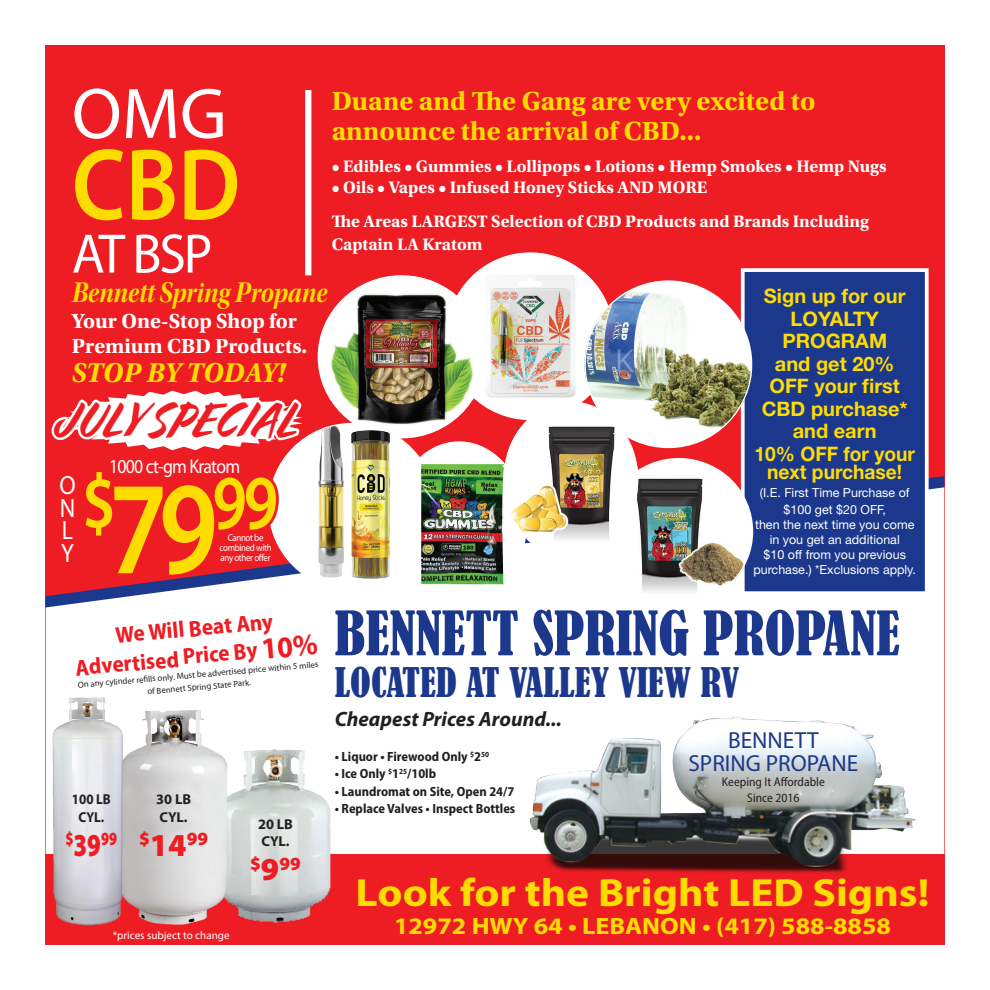
<style>
.page{position:relative;width:990px;height:990px;background:#fff}
.page>*{position:absolute;margin:0;border:0;box-sizing:border-box;transform-origin:0 0}
.t1{font:600 102.5px "Myriad Pro";color:#ffdc01;scale:.89 1}
.t2{font:600 77.75px "Myriad Pro";color:#ffdc01;scale:.83 1}
.t3{font:72.38px "Myriad Pro";color:#fff}
.t4{font:condensed 57px "Bernard";color:#1b388c}
.t5{font:56px "Myriad Pro";color:#fff;scale:.96 1}
.t6{font:47.5px "Cortado";color:#ee1d23;scale:.89 1}
.t7{font:700 39.5px "Myriad Pro";color:#ffdc01;scale:1.1 1}
.t8{font:condensed 38.25px "Bernard";color:#1b388c}
.t9{font:italic 700 28.75px "Utopia Std";color:#ffdc01}
.t10{font:28.5px "Utopia Std Bold Disp It";color:#ffdc01;scale:.88 1}
.t11{font:700 27.5px/30.1px "Utopia Std";color:#ffdc01}
.t12{font:26.5px/22.5px "Myriad Pro";color:#fff;text-align:justify;scale:.89 1}
.t13{font:700 23.75px "Myriad Pro";color:#ffdc01;scale:1.1 1}
.t14{font:23.25px/23.2px "Myriad Pro";color:#1b388c;text-align:center}
.t15{font:700 semi-condensed 22.88px/29px "Myriad Pro";color:#ee1d23;text-align:center}
.t16{font:700 21.38px/25.8px "Utopia Std";color:#fff}
.t17{font:italic 700 20.75px "Myriad Pro";color:#231f20}
.t18{font:700 20px/22.5px "Helvetica Neue LT Std";color:#ffdc01;text-align:center}
.t19{font:700 20px "Helvetica Neue LT Std";color:#ffdc01;scale:.96 1}
.t20{font:19.88px "Myriad Pro";letter-spacing:-.04em;color:#fff;scale:.89 1}
.t21{font:900 18.75px "Myriad Pro";color:#ee1d23}
.t22{font:900 18.75px "Myriad Pro";color:#ee1d23;scale:.75 1}
.t23{font:700 17.5px/33.9px "Utopia Std";color:#fff}
.t24{font:700 14.38px/17.2px "Myriad Pro";color:#231f20}
.t25{font:700 14.38px/17.2px "Myriad Pro";color:#231f20;text-align:center;scale:.91 1}
.t26{font:700 semi-condensed 13.38px "Myriad Pro";color:#231f20}
.t27{font:semi-condensed 12.62px/15.1px "Myriad Pro";color:#231f20;text-align:center}
.t28{font:12.5px/15px "Helvetica Neue LT Std";color:#fff;text-align:center}
.t29{font:11.12px "Myriad Pro";color:#fff}
.t30{font:10px/10px "Myriad Pro";letter-spacing:-.04em;color:#fff;text-align:center;scale:.89 1}
.t31{font:8.75px/12.5px "Myriad Pro";color:#231f20;text-align:center}
.s1{font-size:29.75px}
.s2{font-size:133.25px}
.s3{font-size:30.5px}
.s4{font-size:32.12px}
</style>
<div class="page">
<div style="left:45px;top:855px;width:900px;height:90px;background:#ee1d23"></div>
<div style="left:47px;top:47px;width:896px;height:549px;background:#ee1d23"></div>
<img style="left:233px;top:749px;width:113px;height:174px">
<img style="left:127px;top:710px;width:106px;height:215px">
<img style="left:51px;top:697px;width:76px;height:229px">
<img style="left:507px;top:716px;width:410px;height:157px">
<svg style="left:49px;top:390px;width:257px;height:60px"></svg>
<div style="left:447px;top:253px;width:166px;height:166px;background:#fff;border-radius:50%"></div>
<img style="left:463px;top:269px;width:134px;height:134px">
<img style="left:323px;top:280px;width:157px;height:158px">
<div style="left:269px;top:424px;width:166px;height:166px;background:#fff;border-radius:50%"></div>
<img style="left:317px;top:423px;width:27px;height:155px">
<img style="left:351px;top:427px;width:40px;height:152px">
<div style="left:743px;top:270px;width:184px;height:323px;background:#1b388c"></div>
<div style="left:741px;top:268px;width:188px;height:327px;border:4px solid #fff"></div>
<img style="left:585px;top:280px;width:167px;height:168px;border-radius:84px">
<div style="left:392px;top:442px;width:134px;height:166px;background:#fff;border-radius:50%"></div>
<img style="left:421px;top:464px;width:92px;height:124px">
<div style="left:605px;top:459px;width:148px;height:145px;background:#fff;border-radius:50%"></div>
<img style="left:604px;top:469px;width:140px;height:125px">
<div style="left:504px;top:402px;width:134px;height:156px;background:#fff;border-radius:50%"></div>
<img style="left:507px;top:416px;width:131px;height:125px">
<div style="left:305px;top:90px;width:6px;height:185px;background:#fff"></div>
<div style="left:79px;top:466px;width:203px;height:114px;background:#ee1d23"></div>
<p class="t3" style="left:72px;top:69px;width:156px">OMG</p>
<p class="t1" style="left:72px;top:120px;width:191px">CBD</p>
<p class="t5" style="left:72px;top:219px;width:148px">AT BSP</p>
<p class="t11" style="left:332px;top:86px;width:485px">Duane and The Gang are very excited to announce the arrival of CBD...</p>
<p class="t23" style="left:332px;top:150px;width:556px">• Edibles • Gummies • Lollipops • Lotions • Hemp Smokes • Hemp Nugs</p>
<p class="t23" style="left:332px;top:171px;width:539px">• Oils • Vapes • Infused Honey Sticks AND MORE<br>The Areas LARGEST Selection of CBD Products and Brands Including</p>
<p class="t23" style="left:332px;top:227px;width:152px">Captain LA Kratom</p>
<p class="t10" style="left:72px;top:277px;width:292px"><span class="s1">B</span>ennett <span class="s1">S</span>pring <span class="s1">P</span>ropane</p>
<p class="t16" style="left:72px;top:308px;width:237px">Your One-Stop Shop for<br>Premium CBD Products.</p>
<p class="t9" style="left:72px;top:356px;width:215px">STOP BY TODAY!</p>
<p class="t6" style="left:54px;top:392px;width:276px">JULY SPECIAL</p>
<p class="t20" style="left:109px;top:454px;width:149px">1000 ct-gm Kratom</p>
<p class="t2" style="left:82px;top:453px;width:238px">$<span class="s2">79</span>99</p>
<p class="t12" style="left:59px;top:474px;width:20px">O N L Y</p>
<p class="t30" style="left:220px;top:533px;width:60px">Cannot be combined with any other offer</p>
<p class="t18" style="left:755px;top:284px;width:162px">Sign up for our<br>LOYALTY<br>PROGRAM<br>and get 20%<br>OFF your first<br>CBD purchase* and earn<br>10% OFF for your</p>
<p class="t19" style="left:767px;top:460px;width:142px">next purchase!</p>
<p class="t28" style="left:760px;top:484px;width:151px;line-height:17.5px">(I.E. First Time Purchase of $100 get $20 OFF,</p>
<p class="t28" style="left:753px;top:517px;width:164px">then the next time you come in you get an additional<br>$10 off from you previous purchase.) *Exclusions apply.</p>
<p class="t15" style="left:72px;top:624px;width:245px;rotate:-5deg">We Will Beat Any<br>Advertised Price By <span class="s3">10%</span></p>
<p class="t31" style="left:77px;top:679px;width:243px;rotate:-5deg">On any cylinder refi lls only. Must be advertised price within 5 miles of Bennett Spring State Park.</p>
<p class="t25" style="left:72px;top:790px;width:44px">100 LB<br>CYL.</p>
<p class="t22" style="left:65px;top:826px;width:71px">$<span class="s4">39</span>99</p>
<p class="t24" style="left:156px;top:790px;width:36px">30 LB<br>CYL.</p>
<p class="t21" style="left:139px;top:826px;width:71px">$<span class="s4">14</span>99</p>
<p class="t29" style="left:113px;top:928px;width:118px">*prices subject to change</p>
<p class="t24" style="left:258px;top:815px;width:36px">20 LB<br>CYL.</p>
<p class="t21" style="left:250px;top:851px;width:52px">$<span class="s4">9</span>99</p>
<p class="t4" style="left:335px;top:600px;width:567px">BENNETT SPRING PROPANE</p>
<p class="t8" style="left:335px;top:660px;width:406px">LOCATED AT VALLEY VIEW RV</p>
<p class="t17" style="left:335px;top:705px;width:229px">Cheapest Prices Around...</p>
<p class="t26" style="left:335px;top:748px;width:156px">• Liquor • Firewood Only <sup>$</sup>2<sup>50</sup></p>
<p class="t26" style="left:335px;top:765px;width:103px">• Ice Only <sup>$</sup>1<sup>25</sup>/10lb</p>
<p class="t26" style="left:335px;top:783px;width:181px">• Laundromat on Site, Open 24/7</p>
<p class="t26" style="left:335px;top:800px;width:182px">• Replace Valves • Inspect Bottles</p>
<p class="t14" style="left:688px;top:728px;width:171px">BENNETT<br>SPRING PROPANE</p>
<p class="t27" style="left:722px;top:774px;width:104px">Keeping It Affordable<br>Since 2016</p>
<p class="t7" style="left:356px;top:867px;width:523px">Look for the Bright LED Signs!</p>
<p class="t13" style="left:394px;top:911px;width:453px">12972 HWY 64 • LEBANON • (417) 588-8858</p>
</div>
